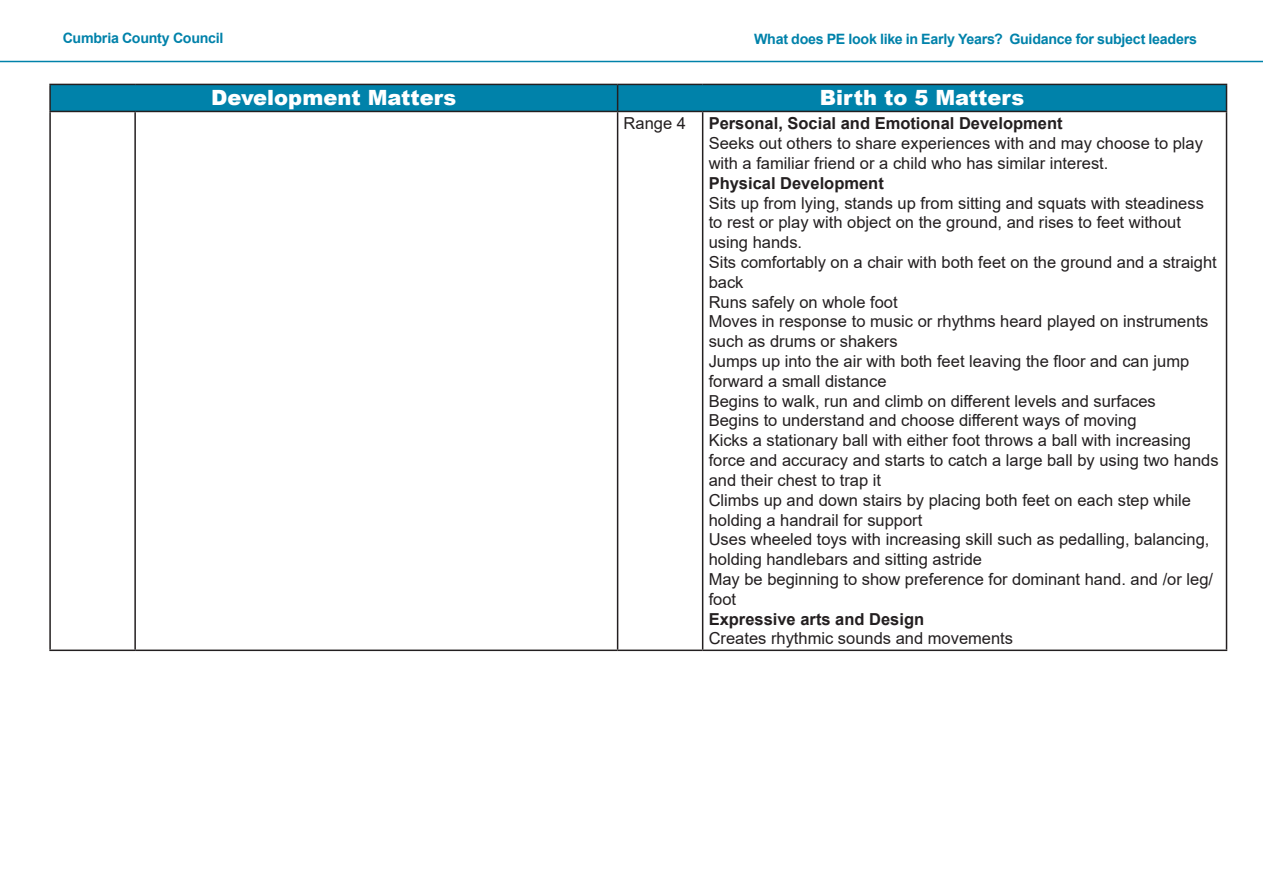
<style>
.page{position:relative;width:1263px;height:893px;background:#fff}
.page>*{position:absolute;margin:0;border:0;box-sizing:border-box;transform-origin:0 0}
.t1{font:900 21px "Arial";color:#fff}
.t2{font:16.5px/19.8px "Arial";color:#231f20}
.t3{font:700 16.5px "Arial";color:#231f20}
.t4{font:700 14.25px "Arial";letter-spacing:-.02em;color:#0082aa}
</style>
<div class="page">
<hr style="left:0;top:61px;width:1263px;height:1px;background:#0082aa">
<hr style="left:49px;top:84px;width:86px;height:1px;background:#231f20">
<hr style="left:49px;top:85px;width:2px;height:26px;background:#231f20">
<svg style="left:50px;top:84px;width:1177px;height:27px;background:#017ca2"></svg>
<hr style="left:49px;top:111px;width:86px;height:1px;background:#231f20">
<hr style="left:49px;top:112px;width:2px;height:538px;background:#231f20">
<hr style="left:135px;top:111px;width:483px;height:1px;background:#231f20">
<hr style="left:134px;top:112px;width:2px;height:538px;background:#231f20">
<hr style="left:618px;top:111px;width:85px;height:1px;background:#231f20">
<hr style="left:617px;top:112px;width:1px;height:538px;background:#231f20">
<hr style="left:703px;top:111px;width:524px;height:1px;background:#231f20">
<hr style="left:702px;top:112px;width:1px;height:538px;background:#231f20">
<hr style="left:1226px;top:112px;width:1px;height:538px;background:#231f20">
<hr style="left:49px;top:650px;width:86px;height:1px;background:#231f20">
<hr style="left:135px;top:650px;width:483px;height:1px;background:#231f20">
<hr style="left:618px;top:650px;width:85px;height:1px;background:#231f20">
<hr style="left:703px;top:650px;width:524px;height:1px;background:#231f20">
<p class="t4" style="left:63px;top:28px;width:162px">Cumbria County Council</p>
<p class="t4" style="left:754px;top:29px;width:444px">What does PE look like in Early Years? Guidance for subject leaders</p>
<p class="t1" style="left:211px;top:83px;width:247px">Development Matters</p>
<p class="t1" style="left:820px;top:83px;width:206px">Birth to 5 Matters</p>
<p class="t2" style="left:624px;top:114px;width:64px">Range 4</p>
<p class="t3" style="left:709px;top:112px;width:355px">Personal, Social and Emotional Development</p>
<p class="t2" style="left:709px;top:133px;width:496px">Seeks out others to share experiences with and may choose to play with a familiar friend or a child who has similar interest.</p>
<p class="t3" style="left:709px;top:171px;width:177px">Physical Development</p>
<p class="t2" style="left:709px;top:193px;width:497px">Sits up from lying, stands up from sitting and squats with steadiness to rest or play with object on the ground, and rises to feet without using hands.</p>
<p class="t2" style="left:709px;top:252px;width:510px">Sits comfortably on a chair with both feet on the ground and a straight back</p>
<p class="t2" style="left:709px;top:292px;width:190px">Runs safely on whole foot</p>
<p class="t2" style="left:709px;top:312px;width:501px">Moves in response to music or rhythms heard played on instruments such as drums or shakers</p>
<p class="t2" style="left:709px;top:351px;width:482px">Jumps up into the air with both feet leaving the floor and can jump forward a small distance</p>
<p class="t2" style="left:709px;top:391px;width:449px">Begins to walk, run and climb on different levels and surfaces</p>
<p class="t2" style="left:709px;top:411px;width:429px">Begins to understand and choose different ways of moving</p>
<p class="t2" style="left:709px;top:430px;width:511px">Kicks a stationary ball with either foot throws a ball with increasing force and accuracy and starts to catch a large ball by using two hands and their chest to trap it</p>
<p class="t2" style="left:709px;top:490px;width:484px">Climbs up and down stairs by placing both feet on each step while holding a handrail for support</p>
<p class="t2" style="left:709px;top:529px;width:502px">Uses wheeled toys with increasing skill such as pedalling, balancing, holding handlebars and sitting astride</p>
<p class="t2" style="left:709px;top:569px;width:506px">May be beginning to show preference for dominant hand. and /or leg/ foot</p>
<p class="t3" style="left:709px;top:607px;width:217px">Expressive arts and Design</p>
<p class="t2" style="left:709px;top:628px;width:306px">Creates rhythmic sounds and movements</p>
</div>
